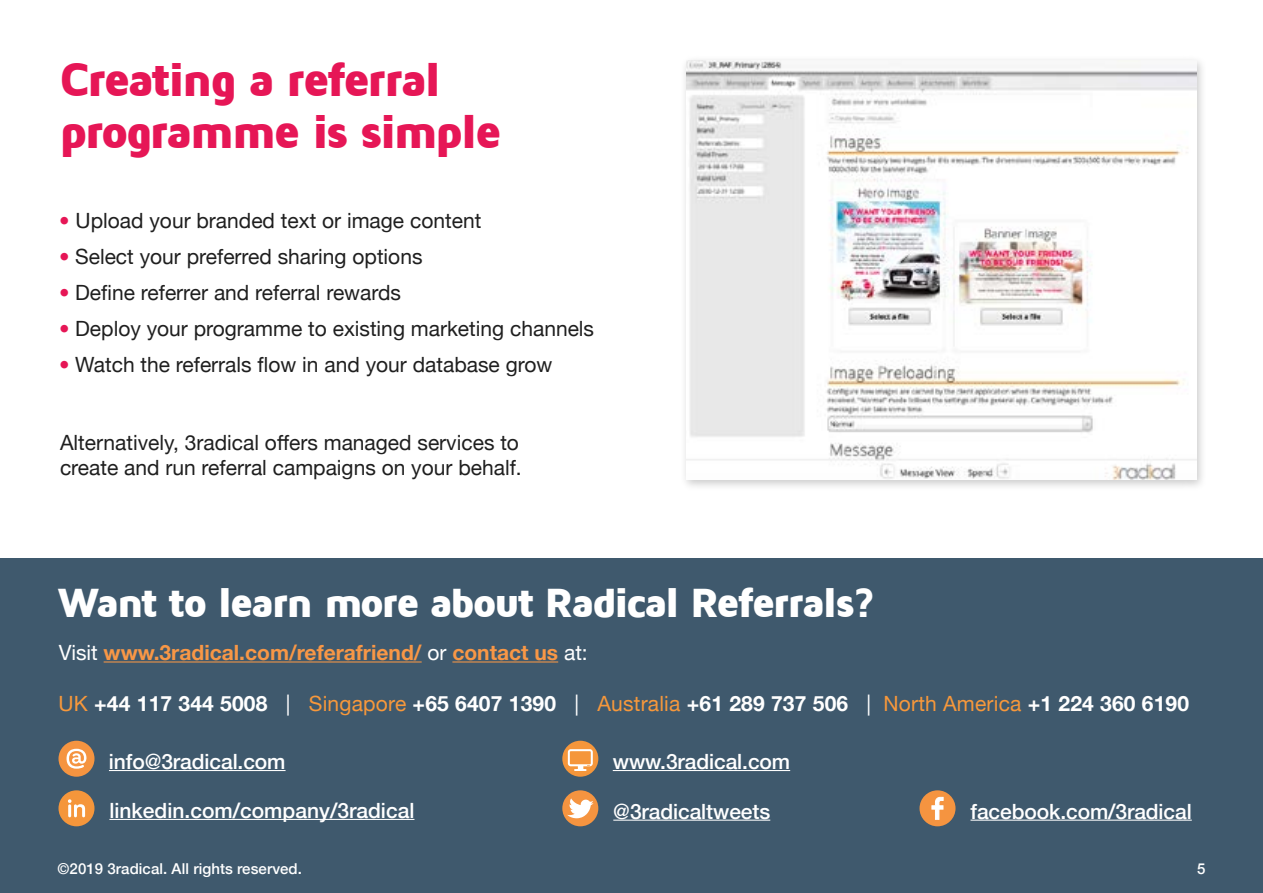
<style>
.page{position:relative;width:1263px;height:893px;background:#fff}
.page>*{position:absolute;margin:0;border:0;box-sizing:border-box;transform-origin:0 0}
.t1{font:900 48px/52.5px "Maven Pro";letter-spacing:-.065em;color:#e61656}
.t2{font:900 42px "Maven Pro";letter-spacing:-.065em;color:#fff}
.t3{font:21px/25.2px "Helvetica Neue";color:#1f1f1f}
.t4{font:500 21px "Helvetica Neue";letter-spacing:-.005em;color:#fff}
.t5{font:700 21px "Helvetica Neue";letter-spacing:.01em;color:#fff}
.t6{font:700 21px "Helvetica Neue";color:#f89746}
.t7{font:500 15px "Helvetica Neue";letter-spacing:.005em;color:#fff}
.s1{font-weight:900;font-stretch:condensed;color:#e61656}
.s2{font-weight:400;color:#fff}
.s3{font-weight:400;color:#f7983b}
.s4{font-weight:400}
</style>
<div class="page">
<div style="left:0;top:558px;width:1263px;height:335px;background:#3f596d"></div>
<hr style="left:104px;top:661px;width:318px;height:1px;background:#f89746">
<hr style="left:452px;top:661px;width:106px;height:1px;background:#f89746">
<div style="left:680px;top:56px;width:526px;height:435px;background:#000;opacity:.21"></div>
<img style="left:687px;top:61px;width:510px;height:419px">
<div style="left:58px;top:741px;width:36px;height:36px;background:#f59440;border-radius:50%"></div>
<svg style="left:67px;top:749px;width:19px;height:20px"></svg>
<hr style="left:109px;top:770px;width:177px;height:1px;background:#fff">
<div style="left:562px;top:741px;width:36px;height:36px;background:#f5963b;border-radius:50%"></div>
<svg style="left:568px;top:749px;width:25px;height:22px"></svg>
<hr style="left:613px;top:770px;width:177px;height:1px;background:#fff">
<div style="left:58px;top:790px;width:36px;height:36px;background:#f5963b;border-radius:50%"></div>
<svg style="left:68px;top:799px;width:17px;height:18px"></svg>
<div style="left:562px;top:790px;width:36px;height:36px;background:#f59440;border-radius:50%"></div>
<svg style="left:567px;top:798px;width:26px;height:20px"></svg>
<hr style="left:613px;top:820px;width:157px;height:1px;background:#fff">
<div style="left:919px;top:790px;width:36px;height:36px;background:#f59440;border-radius:50%"></div>
<hr style="left:970px;top:820px;width:222px;height:1px;background:#fff">
<svg style="left:931px;top:797px;width:13px;height:23px"></svg>
<hr style="left:109px;top:819px;width:305px;height:1px;background:#fff">
<h1 class="t1" style="left:59px;top:54px;width:444px">Creating a referral programme is simple</h1>
<p class="t3" style="left:59px;top:209px;width:424px"><span class="s1">•</span> Upload your branded text or image content</p>
<p class="t3" style="left:59px;top:245px;width:365px"><span class="s1">•</span> Select your preferred sharing options</p>
<p class="t3" style="left:59px;top:281px;width:343px"><span class="s1">•</span> Define referrer and referral rewards</p>
<p class="t3" style="left:59px;top:317px;width:536px"><span class="s1">•</span> Deploy your programme to existing marketing channels</p>
<p class="t3" style="left:59px;top:353px;width:495px"><span class="s1">•</span> Watch the referrals flow in and your database grow</p>
<p class="t3" style="left:60px;top:431px;width:463px">Alternatively, 3radical offers managed services to create and run referral campaigns on your behalf.</p>
<h2 class="t2" style="left:57px;top:581px;width:819px">Want to learn more about Radical Referrals?</h2>
<p class="t6" style="left:59px;top:636px;width:530px"><span class="s2">Visit</span> www.3radical.com/referafriend/ <span class="s2">or</span> contact us <span class="s2">at:</span></p>
<p class="t5" style="left:59px;top:687px;width:1132px"><span class="s3">UK</span> +44 117 344 5008 <span class="s4">|</span> <span class="s3">Singapore</span> +65 6407 1390 <span class="s4">|</span> <span class="s3">Australia</span> +61 289 737 506 <span class="s4">|</span> <span class="s3">North America</span> +1 224 360 6190</p>
<p class="t4" style="left:109px;top:745px;width:178px">info@3radical.com</p>
<p class="t4" style="left:613px;top:745px;width:179px">www.3radical.com</p>
<p class="t4" style="left:109px;top:793px;width:307px">linkedin.com/company/3radical</p>
<p class="t4" style="left:613px;top:794px;width:158px">@3radicaltweets</p>
<p class="t4" style="left:970px;top:794px;width:223px">facebook.com/3radical</p>
<p class="t7" style="left:58px;top:857px;width:246px">©2019 3radical. All rights reserved.</p>
<p class="t7" style="left:1197px;top:857px;width:10px">5</p>
</div>
